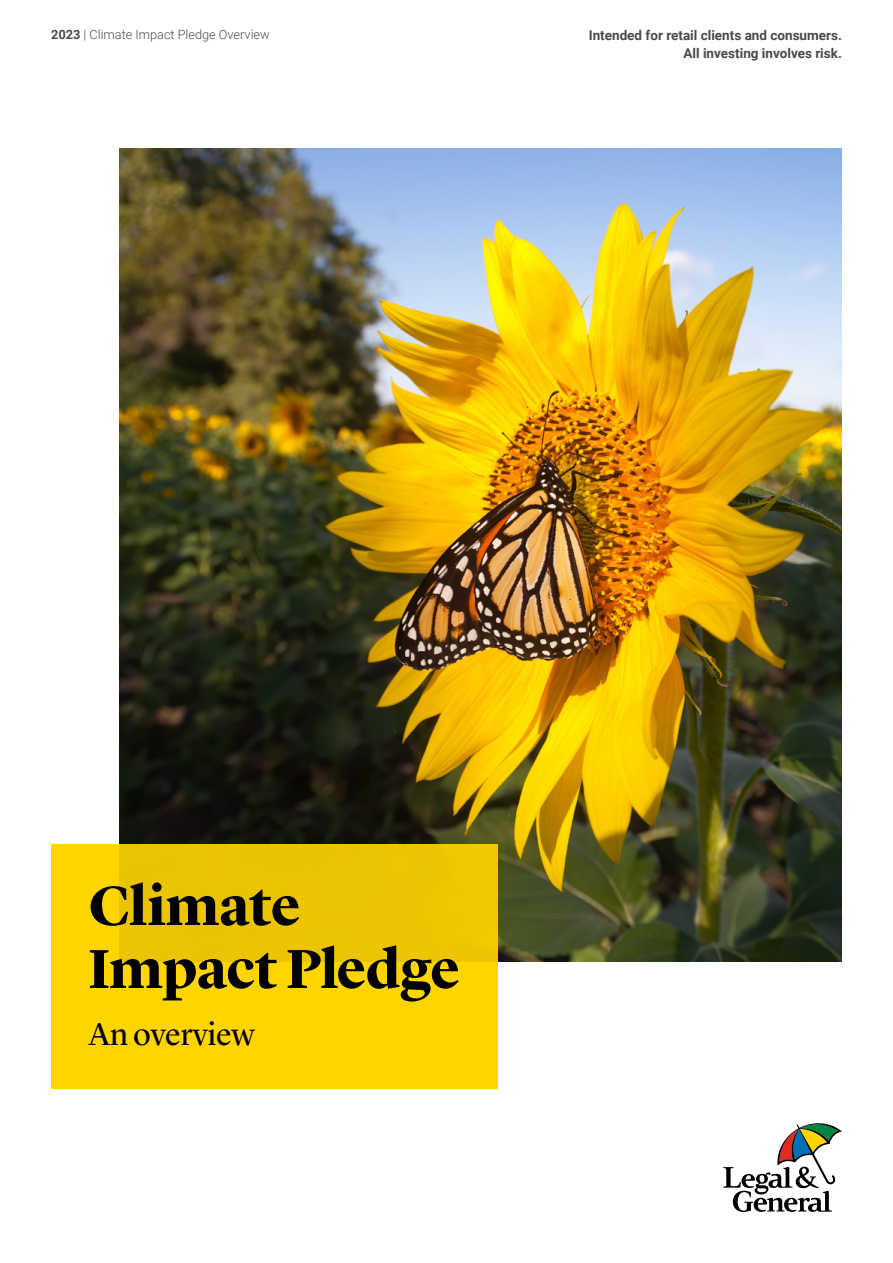
<style>
.page{position:relative;width:893px;height:1263px;background:#fff}
.page>*{position:absolute;margin:0;border:0;box-sizing:border-box;transform-origin:0 0}
.Title_Primary_Lyon_36_39_Bd{font:700 57px/63px "Lyon Display";letter-spacing:-.01em;color:#000}
.Title_Supporting_Lyon_22_24_Rg{font:32.4px "Lyon Display";color:#000}
.Body_9_Lt{font:700 13.5px "Roboto";color:#4a4a49}
.Footer_Doc_title_8_5{font:300 12.75px "Roboto";color:#4a4a49}
.s1{font-weight:700}
</style>
<div class="page">
<img style="left:119px;top:149px;width:723px;height:812px">
<svg style="left:51px;top:844px;width:446px;height:245px;background:#f7ce00"></svg>
<svg style="left:723px;top:1123px;width:119px;height:89px"></svg>
<p class="Footer_Doc_title_8_5" style="left:51px;top:26px;width:220px"><span class="s1">2023</span> | Climate Impact Pledge Overview</p>
<p class="Body_9_Lt" style="left:589px;top:26px;width:255px">Intended for retail clients and consumers.</p>
<p class="Body_9_Lt" style="left:683px;top:44px;width:160px">All investing involves risk.</p>
<p class="Title_Primary_Lyon_36_39_Bd" style="left:88px;top:870px;width:373px">Climate<br>Impact Pledge</p>
<p class="Title_Supporting_Lyon_22_24_Rg" style="left:88px;top:1010px;width:168px">An overview</p>
</div>
